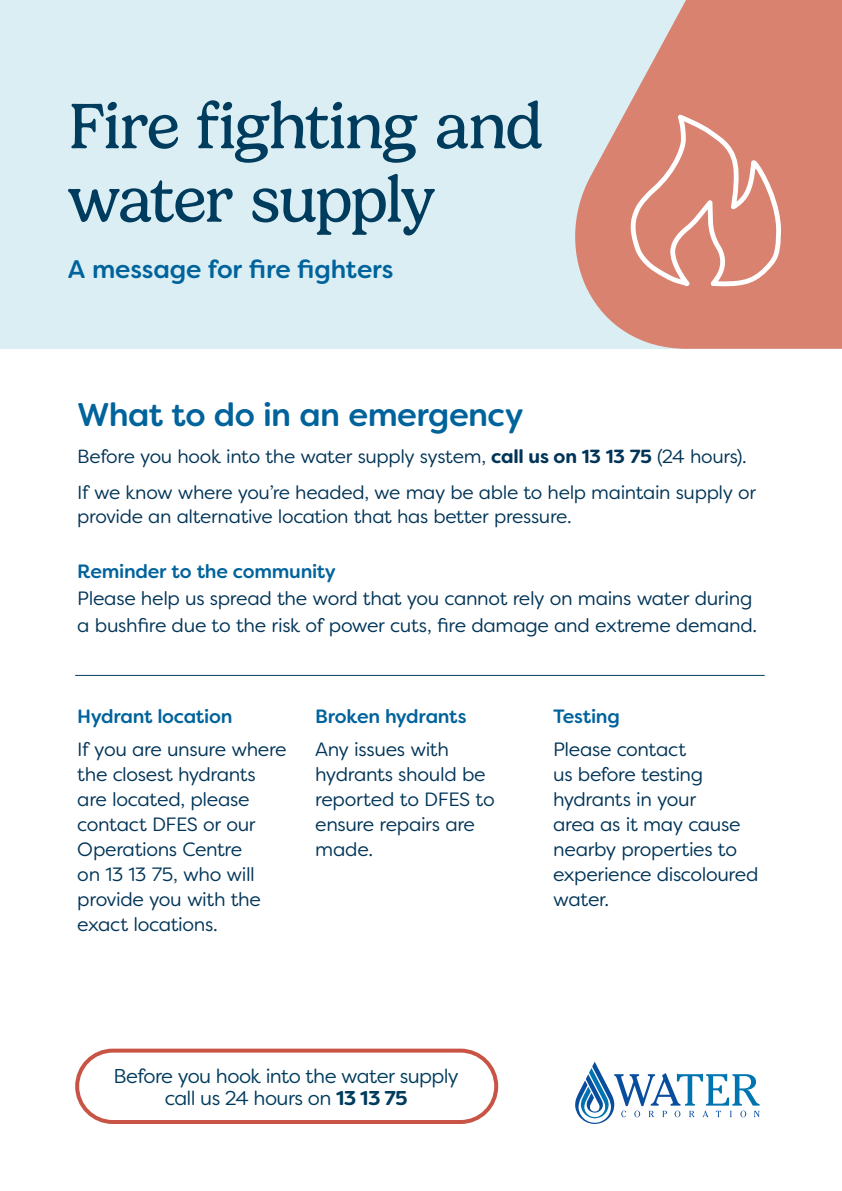
<style>
.page{position:relative;width:842px;height:1191px;background:#fff}
.page>*{position:absolute;margin:0;border:0;box-sizing:border-box;transform-origin:0 0}
.t1{font:65px/73.5px "Gelica";letter-spacing:-.03em;color:#003c5d}
.t2{font:500 32.8px "Filson Soft";letter-spacing:-.02em;color:#00639c}
.t3{font:500 25.4px "Filson Soft";letter-spacing:-.005em;color:#00639c}
.t4{font:20px/22px "Filson Soft";letter-spacing:-.03em;color:#003c5d;text-align:center}
.t5{font:19.2px/25px "Filson Soft";letter-spacing:-.02em;color:#013457}
.t6{font:500 19.2px "Filson Soft";letter-spacing:-.015em;color:#00639c}
.t7{font:19px/24.6px "Filson Soft";letter-spacing:-.015em;color:#013457}
.s1{font-weight:700}
.s2{font-weight:500;color:#00639c}
</style>
<div class="page">
<div style="left:0;top:0;width:842px;height:349px;background:#dbeef3"></div>
<svg style="left:575px;top:0;width:267px;height:349px;fill:#d8826f"></svg>
<svg style="left:625px;top:117px;width:158px;height:172px;background:#dc9281"></svg>
<svg style="left:575px;top:1061px;width:185px;height:63px"></svg>
<div style="left:75px;top:1048px;width:423px;height:76px;border:4px solid #c85446;border-radius:36px"></div>
<hr style="left:75px;top:675px;width:690px;height:1px;background:#003c5d">
<p class="t1" style="left:68px;top:90px;width:477px">Fire fighting and water supply</p>
<p class="t3" style="left:68px;top:253px;width:327px">A message for fire fighters</p>
<p class="t2" style="left:77px;top:394px;width:448px">What to do in an emergency</p>
<p class="t7" style="left:77px;top:444px;width:671px">Before you hook into the water supply system, <span class="s1">call us on 13 13 75</span> (24 hours).</p>
<p class="t7" style="left:77px;top:479px;width:680px">If we know where you’re headed, we may be able to help maintain supply or provide an alternative location that has better pressure.</p>
<p class="t5" style="left:77px;top:557px;width:681px;line-height:26.9px"><span class="s2">Reminder to the community<br></span>Please help us spread the word that you cannot rely on mains water during a bushfire due to the risk of power cuts, fire damage and extreme demand.</p>
<p class="t6" style="left:77px;top:703px;width:157px">Hydrant location</p>
<p class="t5" style="left:77px;top:737px;width:211px">If you are unsure where the closest hydrants are located, please contact DFES or our<br>Operations Centre<br>on 13 13 75, who will provide you with the exact locations.</p>
<p class="t6" style="left:315px;top:703px;width:153px">Broken hydrants</p>
<p class="t5" style="left:315px;top:737px;width:181px">Any issues with hydrants should be reported to DFES to ensure repairs are made.</p>
<p class="t4" style="left:114px;top:1064px;width:347px">Before you hook into the water supply call us 24 hours on <span class="s1">13 13 75</span></p>
<p class="t6" style="left:553px;top:703px;width:68px">Testing</p>
<p class="t5" style="left:553px;top:737px;width:207px">Please contact<br>us before testing hydrants in your<br>area as it may cause nearby properties to experience discoloured water.</p>
</div>
